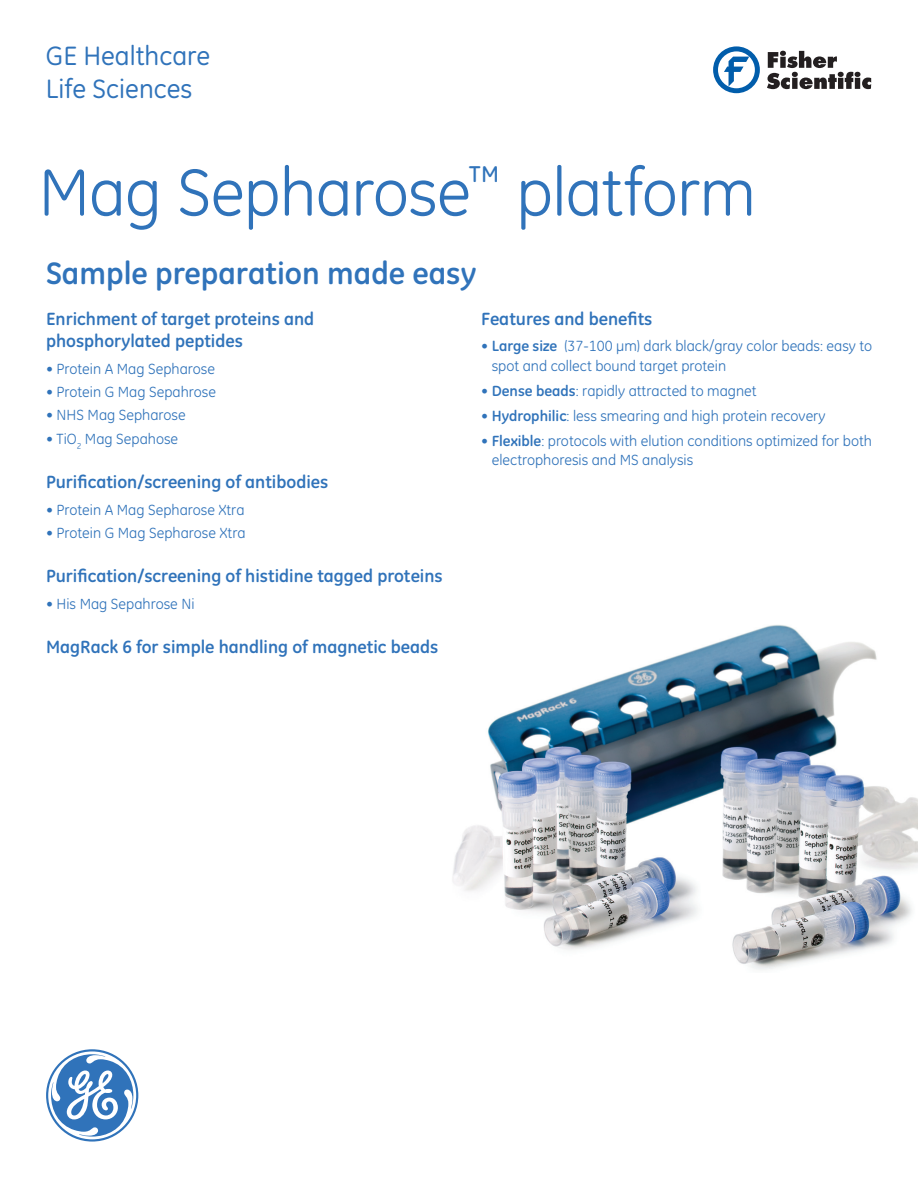
<style>
.page{position:relative;width:918px;height:1188px;background:#fff}
.page>*{position:absolute;margin:0;border:0;box-sizing:border-box;transform-origin:0 0}
.t1{font:67.5px "GE Inspira";letter-spacing:-.015em;color:#3073ba}
.t2{font:700 31.5px "GE Inspira";color:#3073ba}
.t3{font:27px "GE Inspira";color:#3073ba}
.t4{font:700 18px/21.6px "GE Inspira";color:#3073ba}
.t5{font:15px/19.5px "GE Inspira";color:#3073ba}
.s1{font-weight:700}
</style>
<div class="page">
<img style="left:452px;top:625px;width:466px;height:345px">
<svg style="left:46px;top:1049px;width:92px;height:93px"></svg>
<svg style="left:713px;top:46px;width:47px;height:47px"></svg>
<svg style="left:767px;top:51px;width:104px;height:38px"></svg>
<p class="t3" style="left:46px;top:41px;width:166px">GE Healthcare</p>
<p class="t3" style="left:46px;top:73px;width:148px">Life Sciences</p>
<p class="t1" style="left:39px;top:153px;width:719px">Mag Sepharose<sup>™</sup> platform</p>
<p class="t2" style="left:46px;top:253px;width:432px">Sample preparation made easy</p>
<p class="t4" style="left:46px;top:308px;width:270px">Enrichment of target proteins and phosphorylated peptides</p>
<p class="t5" style="left:46px;top:359px;width:170px">• Protein A Mag Sepharose</p>
<p class="t5" style="left:46px;top:382px;width:172px">• Protein G Mag Sepahrose</p>
<p class="t5" style="left:46px;top:406px;width:141px">• NHS Mag Sepharose</p>
<p class="t5" style="left:46px;top:429px;width:134px">• TiO<sub>2</sub> Mag Sepahose</p>
<p class="t4" style="left:46px;top:470px;width:284px">Purification/screening of antibodies</p>
<p class="t5" style="left:46px;top:500px;width:200px">• Protein A Mag Sepharose Xtra</p>
<p class="t5" style="left:46px;top:523px;width:201px">• Protein G Mag Sepharose Xtra</p>
<p class="t4" style="left:46px;top:565px;width:398px">Purification/screening of histidine tagged proteins</p>
<p class="t5" style="left:46px;top:594px;width:150px">• His Mag Sepahrose Ni</p>
<p class="t4" style="left:46px;top:636px;width:394px">MagRack 6 for simple handling of magnetic beads</p>
<p class="t4" style="left:481px;top:308px;width:173px">Features and benefits</p>
<p class="t5" style="left:492px;top:336px;width:382px;text-indent:-11px">• <span class="s1">Large size</span> (37-100 µm) dark black/gray color beads: easy to spot and collect bound target protein</p>
<p class="t5" style="left:481px;top:381px;width:277px">• <span class="s1">Dense beads</span>: rapidly attracted to magnet</p>
<p class="t5" style="left:481px;top:406px;width:346px">• <span class="s1">Hydrophilic</span>: less smearing and high protein recovery</p>
<p class="t5" style="left:492px;top:431px;width:382px;text-indent:-11px">• <span class="s1">Flexible</span>: protocols with elution conditions optimized for both electrophoresis and MS analysis</p>
</div>
